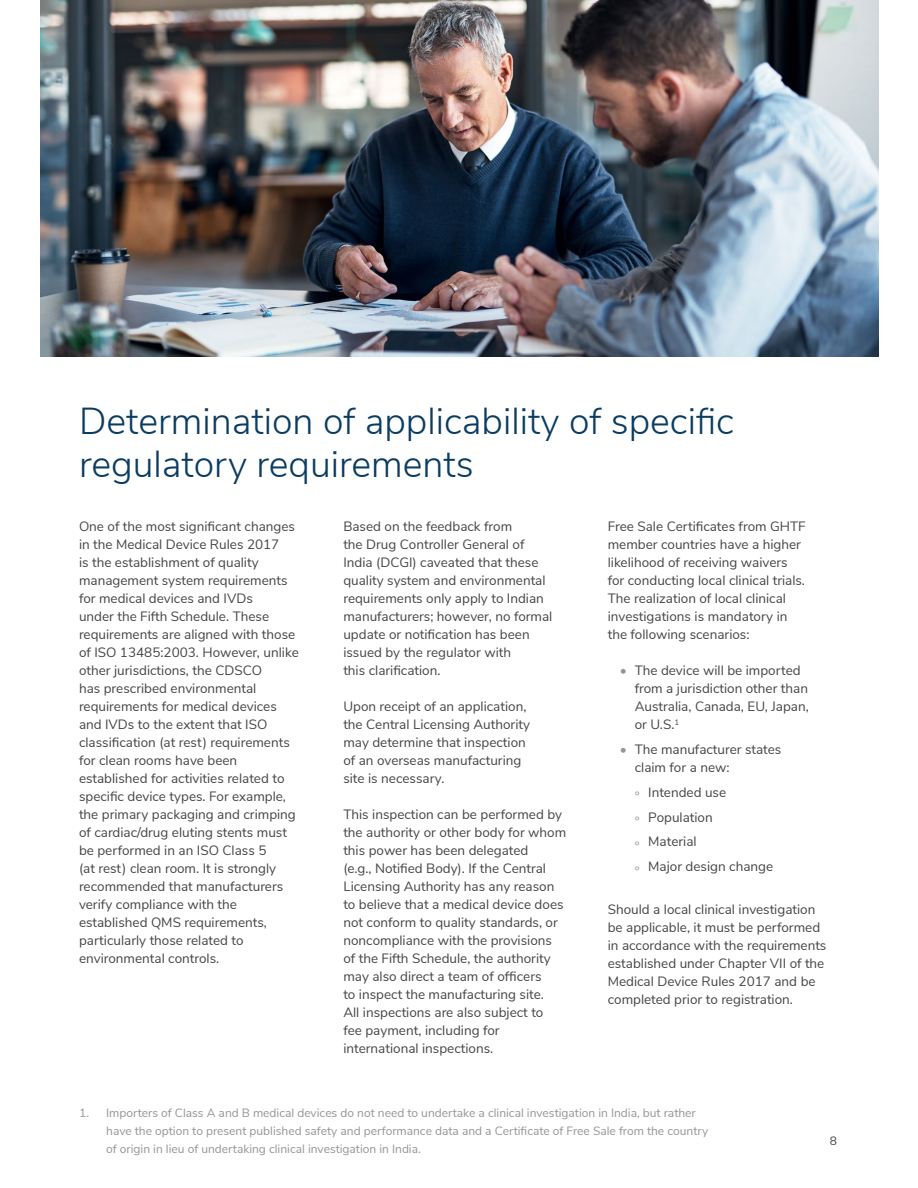
<style>
.page{position:relative;width:918px;height:1188px;background:#fff}
.page>*{position:absolute;margin:0;border:0;box-sizing:border-box;transform-origin:0 0}
.t1{font:300 37.5px/43.5px "Nunito Sans";color:#0b3c61}
.t2{font:13.5px/18px "Nunito Sans";color:#454545}
.t3{font:12px/18px "Nunito Sans";color:#939598}
.t4{font:12px "Nunito Sans";color:#454545}
.s1{color:#939598}
</style>
<div class="page">
<img style="left:40px;top:0;width:838px;height:356px">
<h1 class="t1" style="left:79px;top:397px;width:656px">Determination of applicability of specific regulatory requirements</h1>
<p class="t2" style="left:79px;top:517px;width:221px">One of the most significant changes in the Medical Device Rules 2017<br>is the establishment of quality management system requirements for medical devices and IVDs<br>under the Fifth Schedule. These requirements are aligned with those of ISO 13485:2003. However, unlike other jurisdictions, the CDSCO<br>has prescribed environmental requirements for medical devices and IVDs to the extent that ISO classification (at rest) requirements for clean rooms have been established for activities related to specific device types. For example, the primary packaging and crimping of cardiac/drug eluting stents must be performed in an ISO Class 5<br>(at rest) clean room. It is strongly recommended that manufacturers verify compliance with the established QMS requirements, particularly those related to environmental controls.</p>
<p class="t2" style="left:343px;top:517px;width:211px">Based on the feedback from<br>the Drug Controller General of<br>India (DCGI) caveated that these quality system and environmental requirements only apply to Indian manufacturers; however, no formal update or notification has been issued by the regulator with<br>this clarification.</p>
<p class="t2" style="left:608px;top:517px;width:200px">Free Sale Certificates from GHTF member countries have a higher likelihood of receiving waivers for conducting local clinical trials.<br>The realization of local clinical investigations is mandatory in the following scenarios:</p>
<p class="t2" style="left:635px;top:661px;width:176px;text-indent:-15px"><span class="s1">•</span> The device will be imported from a jurisdiction other than<br>Australia, Canada, EU, Japan, or U.S.<sup>1</sup></p>
<p class="t2" style="left:635px;top:740px;width:148px;text-indent:-15px"><span class="s1">•</span> The manufacturer states claim for a new:</p>
<p class="t2" style="left:635px;top:779px;width:140px;line-height:24.8px"><span class="s1">°</span> Intended use<br><span class="s1">°</span> Population<br><span class="s1">°</span> Material<br><span class="s1">°</span> Major design change</p>
<p class="t2" style="left:608px;top:899px;width:220px">Should a local clinical investigation be applicable, it must be performed in accordance with the requirements established under Chapter VII of the Medical Device Rules 2017 and be completed prior to registration.</p>
<p class="t2" style="left:343px;top:697px;width:188px">Upon receipt of an application, the Central Licensing Authority may determine that inspection of an overseas manufacturing site is necessary.</p>
<p class="t2" style="left:343px;top:805px;width:224px">This inspection can be performed by the authority or other body for whom this power has been delegated<br>(e.g., Notified Body). If the Central Licensing Authority has any reason to believe that a medical device does not conform to quality standards, or noncompliance with the provisions of the Fifth Schedule, the authority may also direct a team of officers<br>to inspect the manufacturing site.<br>All inspections are also subject to<br>fee payment, including for international inspections.</p>
<p class="t3" style="left:106px;top:1103px;width:603px;text-indent:-27px">1. Importers of Class A and B medical devices do not need to undertake a clinical investigation in India, but rather have the option to present published safety and performance data and a Certificate of Free Sale from the country of origin in lieu of undertaking clinical investigation in India.</p>
<p class="t4" style="left:830px;top:1133px;width:9px">8</p>
</div>
